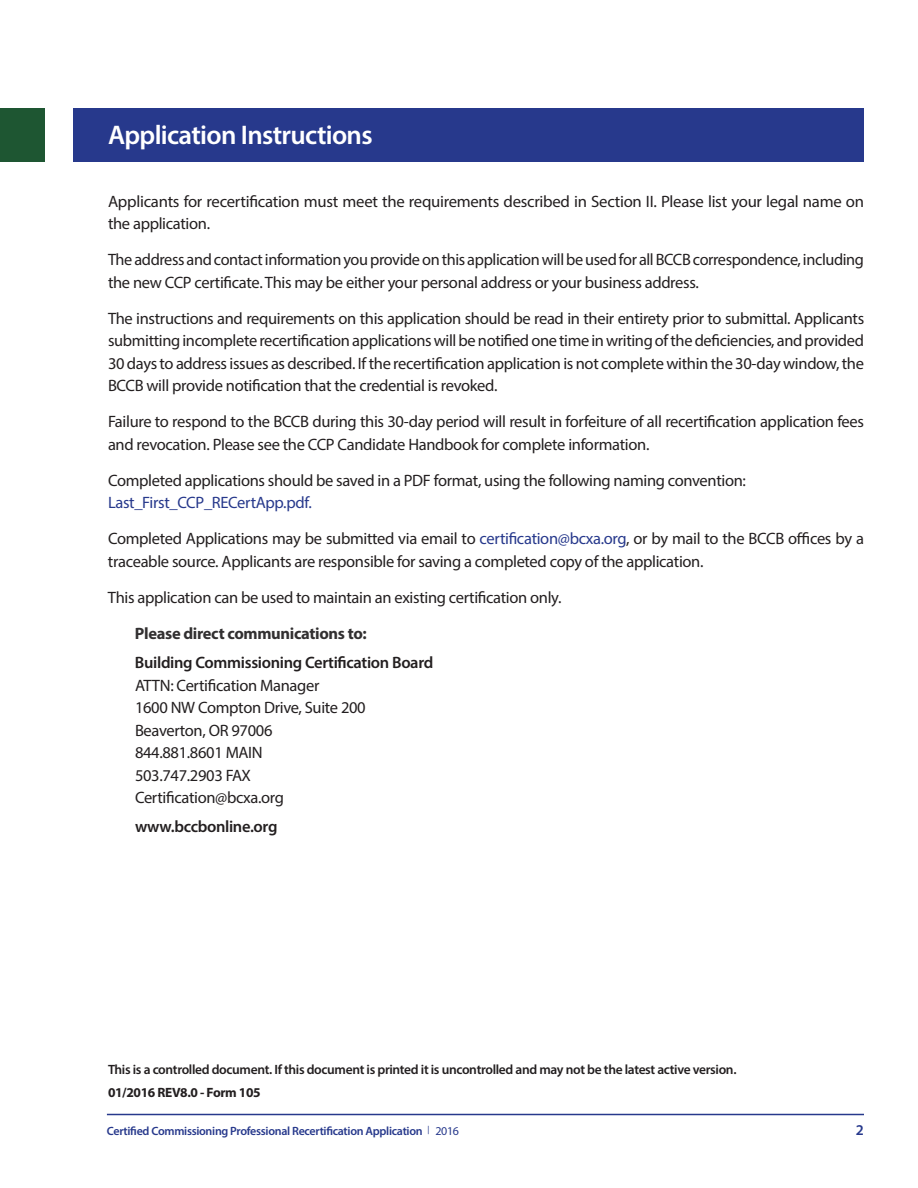
<style>
.page{position:relative;width:918px;height:1188px;background:#fff}
.page>*{position:absolute;margin:0;border:0;box-sizing:border-box;transform-origin:0 0}
.t1{font:600 27px "Myriad Pro";letter-spacing:-.025em;color:#fff}
.t2{font:16.5px/22.5px "Myriad Pro";letter-spacing:-.02em;color:#231f20}
.t3{font:600 16.5px "Myriad Pro";letter-spacing:-.02em;color:#231f20}
.t4{font:700 16.5px "Myriad Pro";letter-spacing:-.02em;color:#323031}
.t5{font:600 15px "Myriad Pro";color:#27398c}
.t6{font:600 13.5px "Myriad Pro";letter-spacing:-.025em;color:#231f20}
.t7{font:700 13.5px "Myriad Pro";letter-spacing:-.025em;color:#231f20}
.t8{font:600 12px "Myriad Pro";letter-spacing:-.025em;color:#27398c}
.s1{color:#27398c}
.s2{font-family:"Gotham";font-weight:400;font-size:9px}
.s3{font-weight:400}
</style>
<div class="page">
<hr style="left:107px;top:1114px;width:757px;height:1px;background:#27398c">
<div style="left:0;top:108px;width:864px;height:54px;background:#27398c"></div>
<div style="left:0;top:81px;width:73px;height:108px;background:#fff"></div>
<div style="left:0;top:108px;width:45px;height:54px;background:#1e5632"></div>
<h1 class="t1" style="left:108px;top:125px;width:266px">Application Instructions</h1>
<p class="t2" style="left:108px;top:192px;width:758px">Applicants for recertification must meet the requirements described in Section II. Please list your legal name on the application.</p>
<p class="t2" style="left:108px;top:250px;width:758px">The address and contact information you provide on this application will be used for all BCCB correspondence, including the new CCP certificate. This may be either your personal address or your business address.</p>
<p class="t2" style="left:108px;top:309px;width:758px;text-align:justify">The instructions and requirements on this application should be read in their entirety prior to submittal. Applicants submitting incomplete recertification applications will be notified one time in writing of the deficiencies, and provided 30 days to address issues as described. If the recertification application is not complete within the 30-day window, the BCCB will provide notification that the credential is revoked.</p>
<p class="t2" style="left:108px;top:412px;width:758px">Failure to respond to the BCCB during this 30-day period will result in forfeiture of all recertification application fees and revocation. Please see the CCP Candidate Handbook for complete information.</p>
<p class="t2" style="left:108px;top:471px;width:640px">Completed applications should be saved in a PDF format, using the following naming convention:</p>
<p class="t2" style="left:108px;top:487px;width:758px;line-height:36px"><span class="s1">Last_First_CCP_RECertApp.pdf.<br></span>Completed Applications may be submitted via email to <span class="s1">certification@bcxa.org</span>, or by mail to the BCCB offices by a</p>
<p class="t2" style="left:108px;top:545px;width:597px;line-height:36px">traceable source. Applicants are responsible for saving a completed copy of the application.<br>This application can be used to maintain an existing certification only.</p>
<p class="t4" style="left:135px;top:627px;width:233px">Please direct communications to:</p>
<p class="t3" style="left:135px;top:656px;width:300px">Building Commissioning Certification Board</p>
<p class="t2" style="left:135px;top:676px;width:232px">ATTN: Certification Manager<br>1600 NW Compton Drive, Suite 200<br>Beaverton, OR 97006<br>844.881.8601 MAIN<br>503.747.2903 FAX<br>Certification@bcxa.org</p>
<p class="t3" style="left:135px;top:821px;width:144px">www.bccbonline.org</p>
<p class="t6" style="left:108px;top:1065px;width:630px">This is a controlled document. If this document is printed it is uncontrolled and may not be the latest active version.</p>
<p class="t7" style="left:108px;top:1088px;width:154px">01/2016 REV8.0 - Form 105</p>
<p class="t8" style="left:107px;top:1126px;width:354px">Certified Commissioning Professional Recertification Application <span class="s2">|</span> <span class="s3">2016</span></p>
<p class="t5" style="left:856px;top:1124px;width:10px">2</p>
</div>
